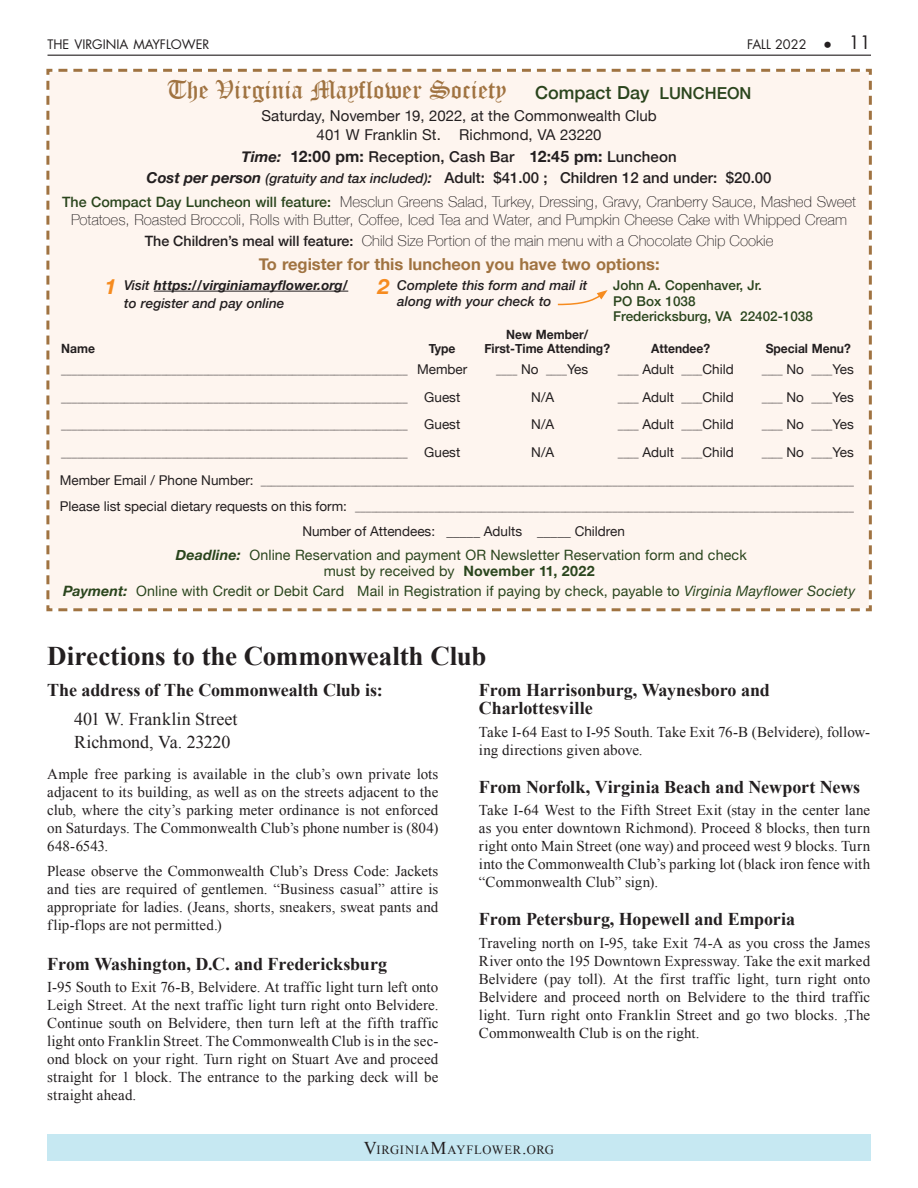
<style>
.page{position:relative;width:918px;height:1188px;background:#fff}
.page>*{position:absolute;margin:0;border:0;box-sizing:border-box;transform-origin:0 0}
.t1{font:700 27px "Times New Roman";letter-spacing:-.005em;color:#231f20}
.t2{font:25.5px "Old English Text";color:#a07341}
.t3{font:700 18px/18px "Times New Roman";letter-spacing:-.005em;color:#231f20}
.t4{font:18px/22.5px "Times New Roman";letter-spacing:-.005em;color:#231f20}
.t5{font:700 16.5px "Helvetica Neue";color:#a07341}
.t6{font:15px/18px "Times New Roman";letter-spacing:.005em;color:#231f20;text-align:justify}
.t7{font:100 15px/17.2px "Helvetica Neue";color:#231f20;text-align:center}
.t8{font:500 15px/21px "Helvetica Neue";color:#231f20;text-align:center}
.t9{font:15px/18.8px "Helvetica Neue";letter-spacing:.005em;color:#231f20;text-align:center}
.t10{font:14.25px/16.5px "Helvetica Neue";letter-spacing:.01em;color:#2a451d;text-align:center}
.t11{font:13.5px "Helvetica Neue";color:#231f20}
.t12{font:italic 500 13.5px "Helvetica Neue";color:#231f20}
.t13{font:500 13.5px/15px "Helvetica Neue";color:#2a451d}
.t14{font:italic 700 13.5px "Helvetica Neue";letter-spacing:.01em;color:#231f20}
.t15{font:700 12.75px "Helvetica Neue";color:#231f20;scale:.95 1}
.t16{font:12.75px "Futura";color:#231f20}
.t17{font:12.6px "Times New Roman";letter-spacing:.055em;color:#231f20}
.t18{font:10.5px "Helvetica Neue";color:#231f20}
.s1{font-size:16.5px}
.s2{font-size:18px}
.s3{font-family:"Helvetica Neue";font-weight:500;font-size:18px;color:#2a451d}
.s4{font-family:"Helvetica Neue";font-weight:500;font-size:16.5px;color:#2a451d}
.s5{font-weight:700;font-style:italic}
.s6{font-weight:700;font-size:15.75px}
.s7{font-style:italic;font-size:13.5px}
.s8{font-style:italic}
.s9{font-weight:500;font-size:14.25px;color:#2a451d}
.s10{font-weight:500;font-size:14.25px}
.s11{font-size:21px;color:#f68b1f}
.s12{font-weight:500}
.s13{font-weight:700;font-size:21px;color:#f68b1f}
.s14{font-size:13.5px}
.s15{font-size:10.5px}
.s16{font-weight:700}
</style>
<div class="page">
<hr style="left:48px;top:55px;width:823px;height:1px;background:#231f20">
<div style="left:47px;top:1134px;width:824px;height:27px;background:#c6e8f2"></div>
<div style="left:46px;top:68px;width:826px;height:544px;background:#fef5ef"></div>
<svg style="left:556px;top:290px;width:52px;height:16px"></svg>
<p class="t16" style="left:48px;top:36px;width:163px">THE VIRGINIA MAYFLOWER</p>
<p class="t16" style="left:747px;top:36px;width:125px">FALL 2022 <span class="s1">•</span> <span class="s2">11</span></p>
<h2 class="t2" style="left:167px;top:74px;width:586px">The Virginia Mayflower Society <span class="s3">Compact Day</span> <span class="s4">LUNCHEON</span></h2>
<p class="t9" style="left:261px;top:107px;width:397px">Saturday, November 19, 2022, at the Commonwealth Club<br>401 W Franklin St. Richmond, VA 23220</p>
<p class="t8" style="left:147px;top:145px;width:626px"><span class="s5">Time:</span> <span class="s6">12:00 pm:</span> Reception, Cash Bar <span class="s6">12:45 pm:</span> Luncheon<br><span class="s5">Cost per person</span> <span class="s7">(gratuity and tax included)</span><span class="s8">:</span> Adult: $41.00 ; Children 12 and under: $20.00</p>
<p class="t7" style="left:62px;top:193px;width:795px"><span class="s9">The Compact Day Luncheon will feature:</span> Mesclun Greens Salad, Turkey, Dressing, Gravy, Cranberry Sauce, Mashed Sweet<br>Potatoes, Roasted Broccoli, Rolls with Butter, Coffee, Iced Tea and Water, and Pumpkin Cheese Cake with Whipped Cream</p>
<p class="t7" style="left:145px;top:232px;width:630px"><span class="s10">The Children’s meal will feature:</span> Child Size Portion of the main menu with a Chocolate Chip Cookie</p>
<p class="t5" style="left:259px;top:251px;width:402px">To register for this luncheon you have two options:</p>
<p class="t14" style="left:105px;top:274px;width:245px"><span class="s11">1</span> <span class="s12">Visit</span> https://virginiamayflower.org/</p>
<p class="t12" style="left:378px;top:273px;width:211px"><span class="s13">2</span> Complete this form and mail it</p>
<p class="t13" style="left:613px;top:276px;width:150px">John A. Copenhaver, Jr.</p>
<p class="t12" style="left:124px;top:291px;width:162px">to register and pay online</p>
<p class="t12" style="left:397px;top:290px;width:156px">along with your check to</p>
<p class="t13" style="left:613px;top:293px;width:201px">PO Box 1038<br>Fredericksburg, VA 22402-1038</p>
<p class="t15" style="left:506px;top:325px;width:88px">New Member/</p>
<p class="t15" style="left:61px;top:338px;width:37px">Name</p>
<p class="t15" style="left:429px;top:338px;width:30px">Type</p>
<p class="t15" style="left:484px;top:338px;width:134px">First-Time Attending?</p>
<p class="t15" style="left:651px;top:338px;width:64px">Attendee?</p>
<p class="t15" style="left:766px;top:338px;width:91px">Special Menu?</p>
<p class="t18" style="left:61px;top:363px;width:408px">__________________________________________________________________ <span class="s14">Member</span></p>
<p class="t18" style="left:496px;top:363px;width:94px">____ <span class="s14">No</span> ____<span class="s14">Yes</span></p>
<p class="t11" style="left:618px;top:359px;width:118px"><span class="s15">____</span> Adult <span class="s15">____</span>Child</p>
<p class="t18" style="left:762px;top:363px;width:94px">____ <span class="s14">No</span> ____<span class="s14">Yes</span></p>
<p class="t18" style="left:61px;top:390px;width:401px">__________________________________________________________________ <span class="s14">Guest</span></p>
<p class="t11" style="left:531px;top:387px;width:24px">N/A</p>
<p class="t11" style="left:618px;top:387px;width:118px"><span class="s15">____</span> Adult <span class="s15">____</span>Child</p>
<p class="t18" style="left:762px;top:390px;width:94px">____ <span class="s14">No</span> ____<span class="s14">Yes</span></p>
<p class="t18" style="left:61px;top:418px;width:401px">__________________________________________________________________ <span class="s14">Guest</span></p>
<p class="t11" style="left:531px;top:415px;width:24px">N/A</p>
<p class="t11" style="left:618px;top:415px;width:118px"><span class="s15">____</span> Adult <span class="s15">____</span>Child</p>
<p class="t18" style="left:762px;top:418px;width:94px">____ <span class="s14">No</span> ____<span class="s14">Yes</span></p>
<p class="t18" style="left:61px;top:446px;width:401px">__________________________________________________________________ <span class="s14">Guest</span></p>
<p class="t11" style="left:531px;top:443px;width:24px">N/A</p>
<p class="t11" style="left:618px;top:443px;width:118px"><span class="s15">____</span> Adult <span class="s15">____</span>Child</p>
<p class="t18" style="left:762px;top:446px;width:94px">____ <span class="s14">No</span> ____<span class="s14">Yes</span></p>
<p class="t18" style="left:60px;top:474px;width:796px"><span class="s14">Member Email / Phone Number:</span> _________________________________________________________________________________________________________________</p>
<p class="t18" style="left:60px;top:499px;width:796px"><span class="s14">Please list special dietary requests on this form:</span> _______________________________________________________________________________________________</p>
<p class="t11" style="left:302px;top:522px;width:324px">Number of Attendees: _____ Adults _____ Children</p>
<p class="t10" style="left:176px;top:547px;width:572px"><span class="s5">Deadline:</span> Online Reservation and payment OR Newsletter Reservation form and check must by received by <span class="s16">November 11, 2022</span></p>
<p class="t10" style="left:63px;top:583px;width:794px"><span class="s5">Payment:</span> Online with Credit or Debit Card Mail in Registration if paying by check, payable to <span class="s8">Virginia Mayflower Society</span></p>
<h1 class="t1" style="left:47px;top:637px;width:441px">Directions to the Commonwealth Club</h1>
<p class="t3" style="left:47px;top:681px;width:337px">The address of The Commonwealth Club is:</p>
<p class="t4" style="left:74px;top:708px;width:165px">401 W. Franklin Street<br>Richmond, Va. 23220</p>
<p class="t6" style="left:47px;top:765px;width:393px">Ample free parking is available in the club’s own private lots adjacent to its building, as well as on the streets adjacent to the club, where the city’s parking meter ordinance is not enforced on Saturdays. The Commonwealth Club’s phone number is (804)<br>648-6543.</p>
<p class="t6" style="left:47px;top:862px;width:393px">Please observe the Commonwealth Club’s Dress Code: Jackets and ties are required of gentlemen. “Business casual” attire is appropriate for ladies. (Jeans, shorts, sneakers, sweat pants and flip-flops are not permitted.)</p>
<p class="t3" style="left:47px;top:954px;width:341px">From Washington, D.C. and Fredericksburg</p>
<p class="t6" style="left:47px;top:978px;width:393px">I-95 South to Exit 76-B, Belvidere. At traffic light turn left onto Leigh Street. At the next traffic light turn right onto Belvidere.<br>Continue south on Belvidere, then turn left at the fifth traffic light onto Franklin Street. The Commonwealth Club is in the sec&shy;ond block on your right. Turn right on Stuart Ave and proceed straight for 1 block. The entrance to the parking deck will be straight ahead.</p>
<p class="t3" style="left:479px;top:681px;width:292px">From Harrisonburg, Waynesboro and<br>Charlottesville</p>
<p class="t6" style="left:479px;top:722px;width:393px">Take I-64 East to I-95 South. Take Exit 76-B (Belvidere), follow&shy;ing directions given above.</p>
<p class="t3" style="left:479px;top:777px;width:383px">From Norfolk, Virginia Beach and Newport News</p>
<p class="t6" style="left:479px;top:801px;width:393px">Take I-64 West to the Fifth Street Exit (stay in the center lane as you enter downtown Richmond). Proceed 8 blocks, then turn right onto Main Street (one way) and proceed west 9 blocks. Turn into the Commonwealth Club’s parking lot (black iron fence with “Commonwealth Club” sign).</p>
<p class="t3" style="left:479px;top:910px;width:318px">From Petersburg, Hopewell and Emporia</p>
<p class="t6" style="left:479px;top:933px;width:393px">Traveling north on I-95, take Exit 74-A as you cross the James River onto the 195 Downtown Expressway. Take the exit marked Belvidere (pay toll). At the first traffic light, turn right onto Belvidere and proceed north on Belvidere to the third traffic light. Turn right onto Franklin Street and go two blocks. ,The Commonwealth Club is on the right.</p>
<p class="t17" style="left:364px;top:1141px;width:192px"><span class="s2">V</span>IRGINIA<span class="s2">M</span>AYFLOWER<span class="s2">.</span>ORG</p>
</div>
